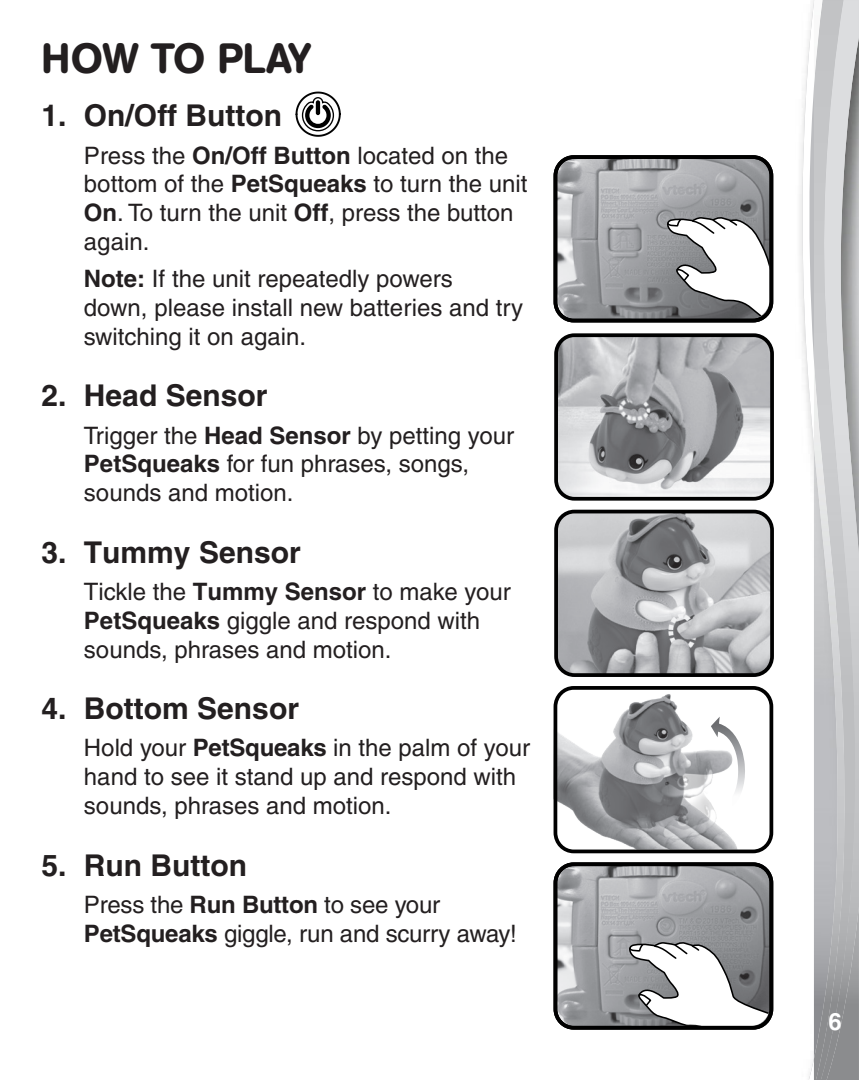
<style>
.page{position:relative;width:859px;height:1080px;background:#fff}
.page>*{position:absolute;margin:0;border:0;box-sizing:border-box;transform-origin:0 0}
.body_text_1{font:500 42px "AG Book Rounded";color:#231f20}
.subhead_2{font:700 30px "Helvetica";color:#231f20}
.body_text_2{font:700 30px "Helvetica";color:#231f20}
.body_text_2-2{font:500 24px/28.8px "Helvetica";color:#231f20}
.t1{font:700 24px "Helvetica";color:#fff}
.s1{font-weight:700}
.s2{font-style:inherit}
</style>
<div class="page">
<svg style="left:802px;top:0;width:12px;height:1080px"></svg>
<img style="left:847px;top:906px;width:12px;height:174px">
<svg style="left:847px;top:0;width:12px;height:906px;background:#b6b7b9"></svg>
<img style="left:814px;top:0;width:33px;height:1080px">
<img style="left:559px;top:515px;width:210px;height:157px">
<div style="left:554px;top:510px;width:220px;height:167px;border:4px solid #000;border-radius:19px"></div>
<svg style="left:295px;top:91px;width:46px;height:46px"></svg>
<img style="left:559px;top:338px;width:210px;height:158px">
<div style="left:554px;top:333px;width:220px;height:168px;border:4px solid #000;border-radius:19px"></div>
<img style="left:558px;top:691px;width:210px;height:159px">
<div style="left:553px;top:686px;width:220px;height:167px;border:4px solid #000;border-radius:19px"></div>
<img style="left:711px;top:717px;width:36px;height:89px">
<img style="left:558px;top:160px;width:212px;height:161px">
<svg style="left:665px;top:216px;width:104px;height:103px"></svg>
<div style="left:553px;top:155px;width:220px;height:167px;border:4px solid #000;border-radius:19px"></div>
<img style="left:558px;top:867px;width:210px;height:158px">
<svg style="left:627px;top:941px;width:141px;height:84px"></svg>
<div style="left:553px;top:862px;width:220px;height:168px;border:4px solid #000;border-radius:19px"></div>
<p class="body_text_1" style="left:41px;top:34px;width:271px">HOW TO PLAY</p>
<p class="subhead_2" style="left:41px;top:97px;width:242px">1. On/Off Button</p>
<p class="body_text_2-2" style="left:84px;top:141px;width:445px">Press the <span class="s1">On/Off Button</span> located on the bottom of the <span class="s1">PetSqueaks</span> to turn the unit<br><span class="s1">On</span>. To turn the unit <span class="s1">Off</span>, press the button again.</p>
<p class="body_text_2-2" style="left:84px;top:264px;width:441px"><span class="s1">Note:</span> If the unit repeatedly powers<br>down, please install new batteries and try switching it on again.</p>
<p class="body_text_2" style="left:41px;top:377px;width:227px">2. Head Sensor</p>
<p class="body_text_2-2" style="left:84px;top:421px;width:432px">Trigger the <span class="s1">Head Sensor</span> by petting your<br><span class="s1">PetSqueaks</span> for fun phrases, songs, sounds and motion.</p>
<p class="body_text_2" style="left:41px;top:534px;width:261px">3. Tummy Sensor</p>
<p class="body_text_2-2" style="left:84px;top:577px;width:428px">Tickle the <span class="s1">Tummy Sensor</span> to make your<br><span class="s1">PetSqueaks</span> giggle and respond with sounds, phrases and motion.</p>
<p class="subhead_2" style="left:41px;top:690px;width:259px"><span class="s2">4</span>. Bottom Sensor</p>
<p class="body_text_2-2" style="left:84px;top:734px;width:448px">Hold your <span class="s1">PetSqueaks</span> in the palm of your hand to see it stand up and respond with sounds, phrases and motion.</p>
<p class="subhead_2" style="left:41px;top:847px;width:207px">5. Run Button</p>
<p class="body_text_2-2" style="left:84px;top:890px;width:434px">Press the <span class="s1">Run Button</span> to see your<br><span class="s1">PetSqueaks</span> giggle, run and scurry away!</p>
<p class="t1" style="left:828px;top:1007px;width:15px">6</p>
</div>
